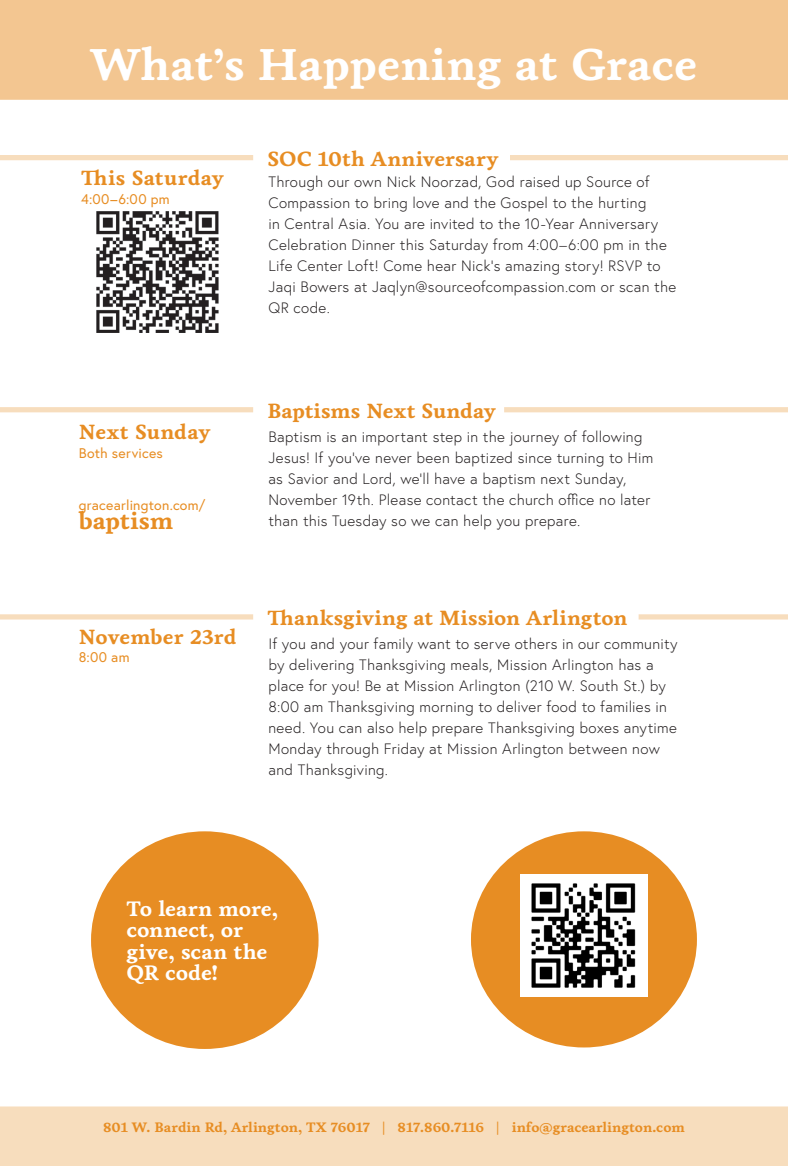
<style>
.page{position:relative;width:788px;height:1166px;background:#fff}
.page>*{position:absolute;margin:0;border:0;box-sizing:border-box;transform-origin:0 0}
.t1{font:700 45.5px "Livory";color:#fff}
.Body{font:700 24.5px "Livory";letter-spacing:-.005em;color:#e78d23}
.Body-2{font:700 21.35px/21.3px "Livory";letter-spacing:-.005em;color:#fff}
.Body-3{font:700 21px "Livory";letter-spacing:.005em;color:#e78d23}
.Body-4{font:300 15.05px/21px "Europa";letter-spacing:.02em;color:#231f20}
.t2{font:700 14px "Livory";color:#e78d23}
.Body-5{font:14px "Europa";letter-spacing:.02em;color:#e78d23}
</style>
<div class="page">
<div style="left:0;top:0;width:788px;height:100px;background:#f3c691"></div>
<div style="left:0;top:1106px;width:788px;height:60px;background:#f7ddbd"></div>
<div style="left:471px;top:831px;width:226px;height:216px;background:#e78d23;border-radius:50%"></div>
<div style="left:91px;top:831px;width:227px;height:218px;background:#e78d23;border-radius:50%"></div>
<img style="left:520px;top:874px;width:128px;height:122px">
<div style="left:0;top:155px;width:253px;height:5px;background:#f7ddbd"></div>
<div style="left:510px;top:155px;width:277px;height:5px;background:#f7ddbd"></div>
<img style="left:96px;top:211px;width:123px;height:122px">
<div style="left:0;top:614px;width:253px;height:5px;background:#f7ddbd"></div>
<div style="left:638px;top:614px;width:149px;height:5px;background:#f7ddbd"></div>
<div style="left:0;top:407px;width:253px;height:5px;background:#f7ddbd"></div>
<div style="left:504px;top:407px;width:284px;height:5px;background:#f7ddbd"></div>
<p class="t1" style="left:91px;top:37px;width:608px">What’s Happening at Grace</p>
<p class="Body-3" style="left:81px;top:165px;width:144px">This Saturday</p>
<p class="Body-5" style="left:81px;top:190px;width:90px">4:00–6:00 pm</p>
<p class="Body-3" style="left:267px;top:146px;width:233px">SOC 10th Anniversary</p>
<p class="Body-4" style="left:268px;top:171px;width:409px">Through our own Nick Noorzad, God raised up Source of Compassion to bring love and the Gospel to the hurting<br>in Central Asia. You are invited to the 10-Year Anniversary Celebration Dinner this Saturday from 4:00–6:00 pm in the Life Center Loft! Come hear Nick’s amazing story! RSVP to Jaqi Bowers at Jaqlyn@sourceofcompassion.com or scan the QR code.</p>
<p class="Body-3" style="left:79px;top:419px;width:133px">Next Sunday</p>
<p class="Body-5" style="left:79px;top:444px;width:86px">Both services</p>
<p class="Body-5" style="left:79px;top:496px;width:128px">gracearlington.com/</p>
<p class="Body" style="left:79px;top:506px;width:96px">baptism</p>
<p class="Body-3" style="left:79px;top:624px;width:159px">November 23rd</p>
<p class="Body-5" style="left:79px;top:647px;width:52px">8:00 am</p>
<p class="Body-3" style="left:267px;top:398px;width:230px">Baptisms Next Sunday</p>
<p class="Body-4" style="left:268px;top:426px;width:386px">Baptism is an important step in the journey of following Jesus! If you’ve never been baptized since turning to Him as Savior and Lord, we’ll have a baptism next Sunday, November 19th. Please contact the church office no later than this Tuesday so we can help you prepare.</p>
<p class="Body-3" style="left:267px;top:605px;width:361px">Thanksgiving at Mission Arlington</p>
<p class="Body-4" style="left:268px;top:633px;width:411px">If you and your family want to serve others in our community by delivering Thanksgiving meals, Mission Arlington has a place for you! Be at Mission Arlington (210 W. South St.) by 8:00 am Thanksgiving morning to deliver food to families in need. You can also help prepare Thanksgiving boxes anytime Monday through Friday at Mission Arlington between now and Thanksgiving.</p>
<p class="Body-2" style="left:126px;top:898px;width:153px">To learn more, connect, or give, scan the<br>QR code!</p>
<p class="t2" style="left:103px;top:1118px;width:583px">801 W. Bardin Rd, Arlington, TX 76017 | 817.860.7116 | info@gracearlington.com</p>
</div>
